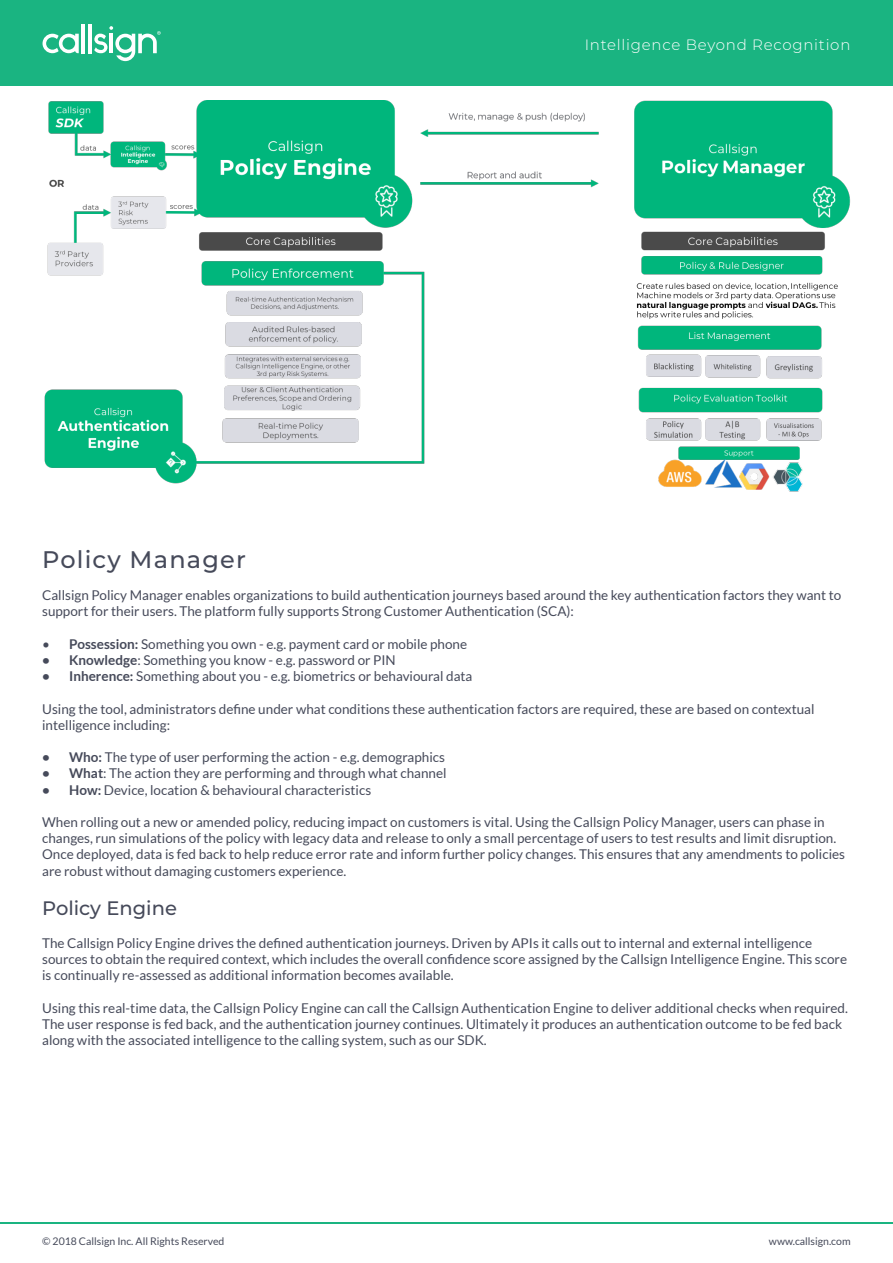
<style>
.page{position:relative;width:893px;height:1263px;background:#fff}
.page>*{position:absolute;margin:0;border:0;box-sizing:border-box;transform-origin:0 0}
.t1{font:500 24px "Montserrat";letter-spacing:.05em;color:#464a5a}
.t2{font:500 19.5px "Montserrat";color:#464a5a}
.t3{font:300 15px "Montserrat";letter-spacing:.05em;color:#fff}
.t4{font:13.5px/16.2px "Lato";color:#464a5a}
.t5{font:10.5px "Lato";color:#464a5a}
.s1{font-weight:700}
</style>
<div class="page">
<div style="left:0;top:0;width:893px;height:85px;background:#1ab481"></div>
<svg style="left:43px;top:34px;width:36px;height:19px"></svg>
<hr style="left:82px;top:24px;width:3px;height:29px;background:#fff">
<hr style="left:88px;top:24px;width:4px;height:29px;background:#fff">
<svg style="left:94px;top:26px;width:67px;height:35px"></svg>
<hr style="left:0;top:1222px;width:893px;height:2px;background:#1ab481">
<img style="left:44px;top:100px;width:806px;height:392px">
<p class="t3" style="left:585px;top:34px;width:267px">Intelligence Beyond Recognition</p>
<p class="t1" style="left:42px;top:542px;width:205px">Policy Manager</p>
<p class="t4" style="left:42px;top:587px;width:800px">Callsign Policy Manager enables organizations to build authentication journeys based around the key authentication factors they want to support for their users. The platform fully supports Strong Customer Authentication (SCA):</p>
<p class="t4" style="left:42px;top:636px;width:427px">• <span class="s1">Possession:</span> Something you own - e.g. payment card or mobile phone</p>
<p class="t4" style="left:42px;top:652px;width:355px"><span class="s1">• Knowledge</span>: Something you know - e.g. password or PIN</p>
<p class="t4" style="left:42px;top:668px;width:432px"><span class="s1">• Inherence:</span> Something about you - e.g. biometrics or behavioural data</p>
<p class="t4" style="left:42px;top:701px;width:774px">Using the tool, administrators define under what conditions these authentication factors are required, these are based on contextual intelligence including:</p>
<p class="t4" style="left:42px;top:749px;width:404px"><span class="s1">• Who:</span> The type of user performing the action - e.g. demographics</p>
<p class="t4" style="left:42px;top:765px;width:406px"><span class="s1">• What</span>: The action they are performing and through what channel</p>
<p class="t4" style="left:42px;top:782px;width:331px"><span class="s1">• How:</span> Device, location &amp; behavioural characteristics</p>
<p class="t4" style="left:42px;top:814px;width:804px">When rolling out a new or amended policy, reducing impact on customers is vital. Using the Callsign Policy Manager, users can phase in changes, run simulations of the policy with legacy data and release to only a small percentage of users to test results and limit disruption.<br>Once deployed, data is fed back to help reduce error rate and inform further policy changes. This ensures that any amendments to policies are robust without damaging customers experience.</p>
<p class="t2" style="left:42px;top:895px;width:136px">Policy Engine</p>
<p class="t4" style="left:42px;top:935px;width:806px">The Callsign Policy Engine drives the defined authentication journeys. Driven by APIs it calls out to internal and external intelligence sources to obtain the required context, which includes the overall confidence score assigned by the Callsign Intelligence Engine. This score is continually re-assessed as additional information becomes available.</p>
<p class="t4" style="left:42px;top:999px;width:807px">Using this real-time data, the Callsign Policy Engine can call the Callsign Authentication Engine to deliver additional checks when required.<br>The user response is fed back, and the authentication journey continues. Ultimately it produces an authentication outcome to be fed back along with the associated intelligence to the calling system, such as our SDK.</p>
<p class="t5" style="left:42px;top:1236px;width:184px">© 2018 Callsign Inc. All Rights Reserved</p>
<p class="t5" style="left:769px;top:1236px;width:83px">www.callsign.com</p>
</div>
